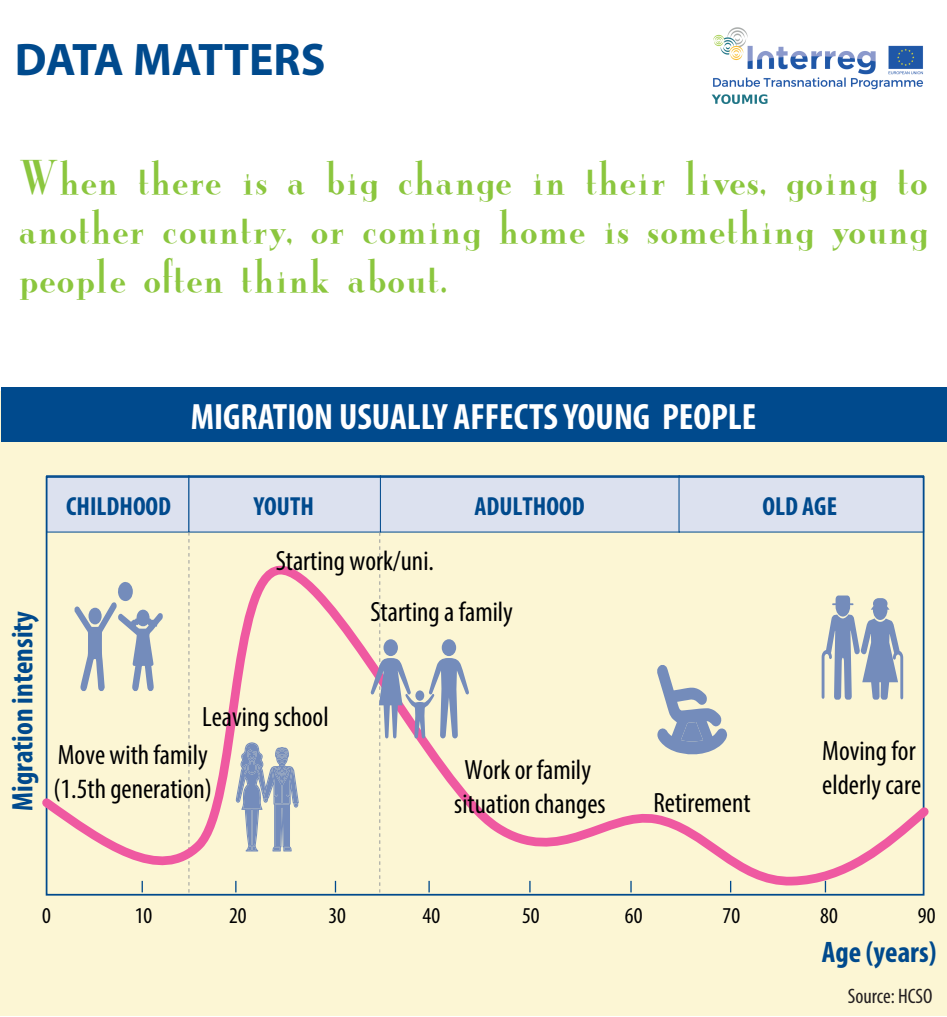
<style>
.page{position:relative;width:947px;height:1017px;background:#fff}
.page>*{position:absolute;margin:0;border:0;box-sizing:border-box;transform-origin:0 0}
.t1{font:700 45.85px "Myriad Pro";letter-spacing:-.005em;color:#004a8d}
.t2{font:42px/49px "Mona Lisa Solid Hu Normal";letter-spacing:.01em;color:#8bc63e;text-align:justify}
.t3{font:700 condensed 36.75px "Myriad Pro";color:#fff}
.t4{font:700 condensed 29.75px "Myriad Pro";color:#004a8d}
.t5{font:condensed 28px/33.6px "Myriad Pro";color:#000001}
.t6{font:700 condensed 26.25px "Myriad Pro";color:#004a8d}
.t7{font:condensed 22.75px "Myriad Pro";color:#000001}
.t8{font:condensed 21px "Myriad Pro";color:#231f20}
</style>
<div class="page">
<div style="left:1px;top:391px;width:945px;height:625px;background:#fcf6d4"></div>
<div style="left:46px;top:475px;width:143px;height:57px;background:#dce1ef"></div>
<div style="left:188px;top:475px;width:193px;height:57px;background:#dce1ef"></div>
<div style="left:380px;top:475px;width:299px;height:57px;background:#dce1ef"></div>
<div style="left:678px;top:475px;width:245px;height:57px;background:#dce1ef"></div>
<svg style="left:188px;top:532px;width:1px;height:361px"></svg>
<svg style="left:42px;top:558px;width:887px;height:330px"></svg>
<svg style="left:74px;top:582px;width:89px;height:109px"></svg>
<div style="left:88px;top:608px;width:14px;height:16px;background:#748cbb;border-radius:50%"></div>
<svg style="left:821px;top:595px;width:81px;height:105px"></svg>
<svg style="left:370px;top:532px;width:99px;height:360px"></svg>
<svg style="left:235px;top:742px;width:64px;height:109px"></svg>
<svg style="left:657px;top:532px;width:74px;height:360px"></svg>
<div style="left:2px;top:387px;width:944px;height:54px;background:#004a8d"></div>
<img style="left:711px;top:27px;width:212px;height:77px">
<h1 class="t1" style="left:15px;top:30px;width:312px">DATA MATTERS</h1>
<h2 class="t2" style="left:19px;top:154px;width:910px">When there is a big change in their lives, going to another country, or coming home is something young people often think about.</h2>
<h3 class="t3" style="left:191px;top:393px;width:567px">MIGRATION USUALLY AFFECTS YOUNG PEOPLE</h3>
<p class="t6" style="left:66px;top:490px;width:106px">CHILDHOOD</p>
<p class="t6" style="left:254px;top:490px;width:62px">YOUTH</p>
<p class="t6" style="left:474px;top:490px;width:111px">ADULTHOOD</p>
<p class="t6" style="left:762px;top:490px;width:76px">OLD AGE</p>
<p class="t5" style="left:276px;top:543px;width:159px">Starting work/uni.</p>
<p class="t4" style="left:4px;top:811px;width:202px;rotate:-90deg">Migration intensity</p>
<p class="t5" style="left:370px;top:595px;width:144px">Starting a family</p>
<p class="t5" style="left:202px;top:700px;width:128px">Leaving school</p>
<p class="t5" style="left:53px;top:738px;width:160px">Move with family (1.5th generation)</p>
<p class="t5" style="left:821px;top:734px;width:100px">Moving for elderly care</p>
<p class="t5" style="left:454px;top:753px;width:153px;text-align:center">Work or family situation changes</p>
<p class="t5" style="left:653px;top:786px;width:99px">Retirement</p>
<p class="t7" style="left:42px;top:901px;width:10px">0</p>
<p class="t7" style="left:135px;top:901px;width:19px">10</p>
<p class="t7" style="left:229px;top:901px;width:19px">20</p>
<p class="t7" style="left:328px;top:901px;width:19px">30</p>
<p class="t7" style="left:422px;top:901px;width:19px">40</p>
<p class="t7" style="left:522px;top:901px;width:19px">50</p>
<p class="t7" style="left:624px;top:901px;width:19px">60</p>
<p class="t7" style="left:722px;top:901px;width:19px">70</p>
<p class="t7" style="left:820px;top:901px;width:19px">80</p>
<p class="t7" style="left:917px;top:901px;width:19px">90</p>
<p class="t4" style="left:821px;top:933px;width:116px">Age (years)</p>
<p class="t8" style="left:847px;top:984px;width:86px">Source: HCSO</p>
</div>
